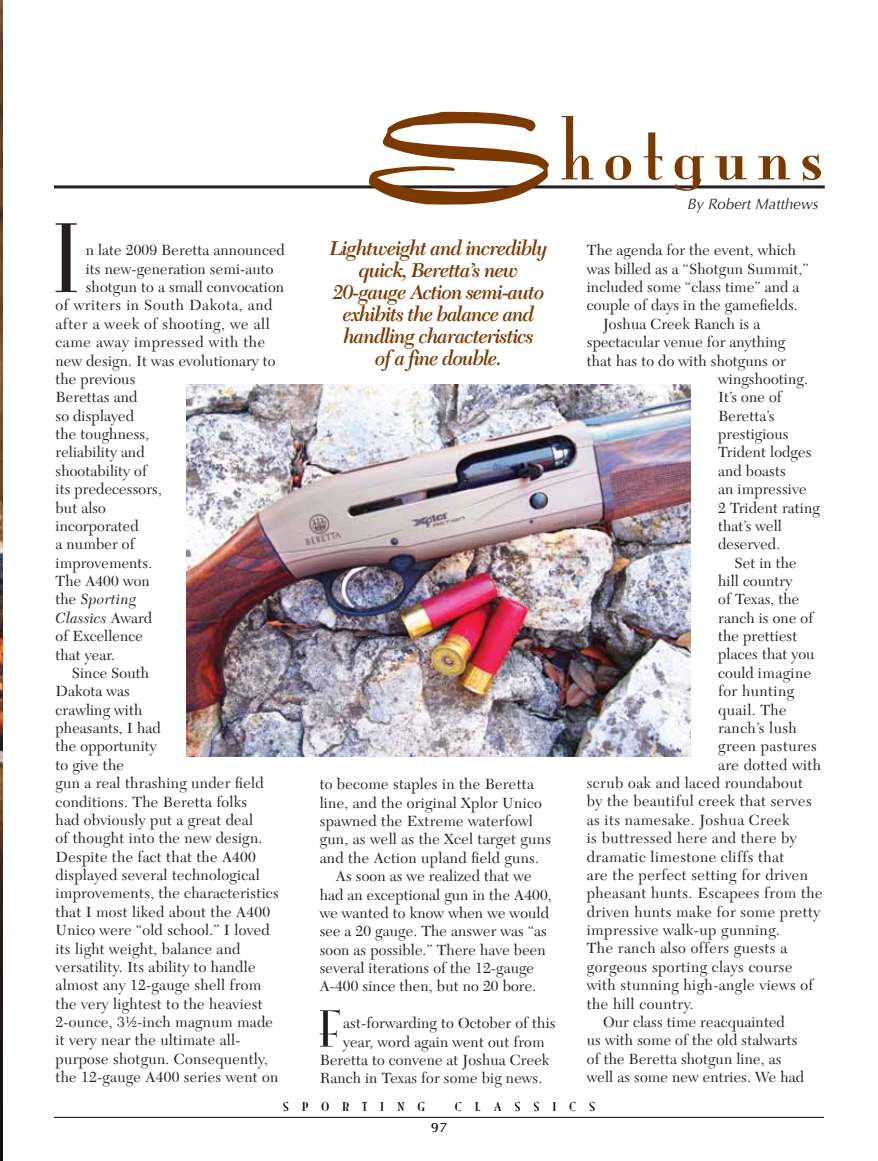
<style>
.page{position:relative;width:878px;height:1161px;background:#fff}
.page>*{position:absolute;margin:0;border:0;box-sizing:border-box;transform-origin:0 0}
.t1{font:103.2px "Mona Lisa Solid";color:#231f20}
.t2{font:96px "Mona Lisa Solid";letter-spacing:.1em;color:#7c3a00}
.t3{font:54.45px "Mona Lisa Solid";color:#231f20}
.t4{font:italic 600 21px/22.2px "New Caledonia";letter-spacing:-.05em;color:#7c3a00;text-align:center}
.t5{font:15.3px "New Caledonia";letter-spacing:.02em;color:#231f20}
.t6{font:15.3px "New Caledonia";letter-spacing:.04em;color:#231f20}
.t7{font:italic 15.3px "New Caledonia";letter-spacing:.01em;color:#231f20}
.t8{font:italic 15px "Optima";color:#231f20}
.t9{font:13.5px "Mona Lisa Solid";letter-spacing:1em;color:#231f20}
.t10{font:13.5px "Optima";color:#231f20}
.s1{font-style:normal}
.s2{font-family:"Dragonwick";font-size:121.65px}
</style>
<div class="page">
<hr style="left:54px;top:1117px;width:770px;height:1px;background:#231f20">
<img style="left:187px;top:385px;width:504px;height:372px">
<hr style="left:54px;top:185px;width:770px;height:3px;background:#231f20">
<img style="left:0;top:0;width:2px;height:1161px">
<p class="t1" style="left:53px;top:207px;width:27px">I</p>
<p class="t5" style="left:86px;top:241px;width:200px">n late 2009 Beretta announced</p>
<p class="t5" style="left:86px;top:260px;width:189px">its new-generation semi-auto</p>
<p class="t5" style="left:86px;top:278px;width:200px">shotgun to a small convocation</p>
<p class="t6" style="left:55px;top:297px;width:218px">of writers in South Dakota, and</p>
<p class="t6" style="left:55px;top:315px;width:216px">after a week of shooting, we all</p>
<p class="t6" style="left:55px;top:333px;width:211px">came away impressed with the</p>
<p class="t5" style="left:55px;top:352px;width:221px">new design. It was evolutionary to</p>
<p class="t5" style="left:55px;top:370px;width:81px">the previous</p>
<p class="t5" style="left:55px;top:388px;width:83px">Berettas and</p>
<p class="t5" style="left:55px;top:407px;width:80px">so displayed</p>
<p class="t5" style="left:55px;top:425px;width:95px">the toughness,</p>
<p class="t5" style="left:55px;top:443px;width:91px">reliability and</p>
<p class="t5" style="left:55px;top:462px;width:93px">shootability of</p>
<p class="t5" style="left:55px;top:480px;width:108px">its predecessors,</p>
<p class="t5" style="left:55px;top:499px;width:52px">but also</p>
<p class="t5" style="left:55px;top:517px;width:85px">incorporated</p>
<p class="t5" style="left:55px;top:535px;width:80px">a number of</p>
<p class="t5" style="left:55px;top:554px;width:98px">improvements.</p>
<p class="t5" style="left:55px;top:572px;width:96px">The A400 won</p>
<p class="t7" style="left:55px;top:591px;width:82px"><span class="s1">the</span> Sporting</p>
<p class="t7" style="left:55px;top:609px;width:98px">Classics <span class="s1">Award</span></p>
<p class="t5" style="left:55px;top:627px;width:89px">of Excellence</p>
<p class="t5" style="left:55px;top:646px;width:61px">that year.</p>
<p class="t5" style="left:72px;top:664px;width:79px">Since South</p>
<p class="t5" style="left:55px;top:682px;width:76px">Dakota was</p>
<p class="t5" style="left:55px;top:701px;width:88px">crawling with</p>
<p class="t5" style="left:55px;top:719px;width:107px">pheasants, I had</p>
<p class="t5" style="left:55px;top:737px;width:103px">the opportunity</p>
<p class="t5" style="left:55px;top:756px;width:70px">to give the</p>
<p class="t5" style="left:55px;top:774px;width:210px">gun a real thrashing under field</p>
<p class="t5" style="left:55px;top:793px;width:193px">conditions. The Beretta folks</p>
<p class="t5" style="left:55px;top:811px;width:199px">had obviously put a great deal</p>
<p class="t5" style="left:55px;top:829px;width:208px">of thought into the new design.</p>
<p class="t5" style="left:55px;top:848px;width:202px">Despite the fact that the A400</p>
<p class="t5" style="left:55px;top:866px;width:206px">displayed several technological</p>
<p class="t5" style="left:55px;top:884px;width:225px">improvements, the characteristics</p>
<p class="t5" style="left:55px;top:903px;width:216px">that I most liked about the A400</p>
<p class="t5" style="left:55px;top:921px;width:216px">Unico were “old school.” I loved</p>
<p class="t5" style="left:55px;top:940px;width:186px">its light weight, balance and</p>
<p class="t5" style="left:55px;top:958px;width:201px">versatility. Its ability to handle</p>
<p class="t5" style="left:55px;top:976px;width:207px">almost any 12-gauge shell from</p>
<p class="t5" style="left:55px;top:995px;width:208px">the very lightest to the heaviest</p>
<p class="t5" style="left:55px;top:1013px;width:219px">2-ounce, 3½-inch magnum made</p>
<p class="t5" style="left:55px;top:1031px;width:186px">it very near the ultimate all-</p>
<p class="t5" style="left:55px;top:1050px;width:214px">purpose shotgun. Consequently,</p>
<p class="t5" style="left:55px;top:1068px;width:224px">the 12-gauge A400 series went on</p>
<p class="t2" style="left:360px;top:100px;width:464px"><span class="s2">S</span>hotguns</p>
<p class="t8" style="left:687px;top:196px;width:133px">By Robert Matthews</p>
<p class="t4" style="left:330px;top:237px;width:220px">Lightweight and incredibly quick, Beretta’s new<br>20-gauge Action semi-auto exhibits the balance and handling characteristics<br>of a fine double.</p>
<p class="t5" style="left:320px;top:775px;width:216px">to become staples in the Beretta</p>
<p class="t5" style="left:320px;top:794px;width:224px">line, and the original Xplor Unico</p>
<p class="t5" style="left:320px;top:812px;width:215px">spawned the Extreme waterfowl</p>
<p class="t5" style="left:320px;top:831px;width:233px">gun, as well as the Xcel target guns</p>
<p class="t5" style="left:320px;top:849px;width:221px">and the Action upland field guns.</p>
<p class="t5" style="left:336px;top:867px;width:197px">As soon as we realized that we</p>
<p class="t5" style="left:320px;top:886px;width:233px">had an exceptional gun in the A400,</p>
<p class="t5" style="left:320px;top:904px;width:231px">we wanted to know when we would</p>
<p class="t5" style="left:320px;top:922px;width:229px">see a 20 gauge. The answer was “as</p>
<p class="t5" style="left:320px;top:941px;width:227px">soon as possible.” There have been</p>
<p class="t5" style="left:320px;top:959px;width:216px">several iterations of the 12-gauge</p>
<p class="t5" style="left:320px;top:978px;width:218px">A-400 since then, but no 20 bore.</p>
<p class="t3" style="left:318px;top:1002px;width:23px">F</p>
<p class="t5" style="left:343px;top:1014px;width:214px">ast-forwarding to October of this</p>
<p class="t5" style="left:343px;top:1033px;width:203px">year, word again went out from</p>
<p class="t5" style="left:320px;top:1051px;width:231px">Beretta to convene at Joshua Creek</p>
<p class="t5" style="left:320px;top:1069px;width:224px">Ranch in Texas for some big news.</p>
<p class="t5" style="left:587px;top:241px;width:211px">The agenda for the event, which</p>
<p class="t5" style="left:587px;top:260px;width:223px">was billed as a “Shotgun Summit,”</p>
<p class="t5" style="left:587px;top:278px;width:214px">included some “class time” and a</p>
<p class="t5" style="left:587px;top:296px;width:212px">couple of days in the gamefields.</p>
<p class="t5" style="left:603px;top:315px;width:159px">Joshua Creek Ranch is a</p>
<p class="t5" style="left:587px;top:333px;width:200px">spectacular venue for anything</p>
<p class="t5" style="left:587px;top:352px;width:200px">that has to do with shotguns or</p>
<p class="t5" style="left:718px;top:370px;width:91px">wingshooting.</p>
<p class="t5" style="left:718px;top:388px;width:65px">It’s one of</p>
<p class="t5" style="left:718px;top:407px;width:58px">Beretta’s</p>
<p class="t5" style="left:718px;top:425px;width:72px">prestigious</p>
<p class="t5" style="left:718px;top:443px;width:95px">Trident lodges</p>
<p class="t5" style="left:718px;top:462px;width:69px">and boasts</p>
<p class="t5" style="left:718px;top:480px;width:90px">an impressive</p>
<p class="t5" style="left:718px;top:499px;width:103px">2 Trident rating</p>
<p class="t5" style="left:718px;top:517px;width:65px">that’s well</p>
<p class="t5" style="left:718px;top:535px;width:63px">deserved.</p>
<p class="t5" style="left:734px;top:554px;width:64px">Set in the</p>
<p class="t5" style="left:718px;top:572px;width:76px">hill country</p>
<p class="t5" style="left:718px;top:590px;width:83px">of Texas, the</p>
<p class="t5" style="left:718px;top:609px;width:97px">ranch is one of</p>
<p class="t5" style="left:718px;top:627px;width:81px">the prettiest</p>
<p class="t5" style="left:718px;top:646px;width:98px">places that you</p>
<p class="t5" style="left:718px;top:664px;width:94px">could imagine</p>
<p class="t5" style="left:718px;top:682px;width:77px">for hunting</p>
<p class="t5" style="left:718px;top:701px;width:70px">quail. The</p>
<p class="t5" style="left:718px;top:719px;width:80px">ranch’s lush</p>
<p class="t5" style="left:718px;top:737px;width:100px">green pastures</p>
<p class="t5" style="left:718px;top:756px;width:104px">are dotted with</p>
<p class="t5" style="left:587px;top:774px;width:218px">scrub oak and laced roundabout</p>
<p class="t5" style="left:587px;top:793px;width:226px">by the beautiful creek that serves</p>
<p class="t5" style="left:587px;top:811px;width:204px">as its namesake. Joshua Creek</p>
<p class="t5" style="left:587px;top:829px;width:211px">is buttressed here and there by</p>
<p class="t5" style="left:587px;top:848px;width:199px">dramatic limestone cliffs that</p>
<p class="t5" style="left:587px;top:866px;width:223px">are the perfect setting for driven</p>
<p class="t5" style="left:587px;top:884px;width:237px">pheasant hunts. Escapees from the</p>
<p class="t5" style="left:587px;top:903px;width:235px">driven hunts make for some pretty</p>
<p class="t5" style="left:587px;top:921px;width:195px">impressive walk-up gunning.</p>
<p class="t5" style="left:587px;top:940px;width:202px">The ranch also offers guests a</p>
<p class="t5" style="left:587px;top:958px;width:207px">gorgeous sporting clays course</p>
<p class="t5" style="left:587px;top:976px;width:228px">with stunning high-angle views of</p>
<p class="t5" style="left:587px;top:995px;width:108px">the hill country.</p>
<p class="t5" style="left:603px;top:1013px;width:183px">Our class time reacquainted</p>
<p class="t5" style="left:587px;top:1031px;width:212px">us with some of the old stalwarts</p>
<p class="t5" style="left:587px;top:1050px;width:196px">of the Beretta shotgun line, as</p>
<p class="t5" style="left:587px;top:1068px;width:219px">well as some new entries. We had</p>
<p class="t9" style="left:283px;top:1100px;width:143px">SPORTING</p>
<p class="t9" style="left:455px;top:1100px;width:141px">CLASSICS</p>
<p class="t10" style="left:431px;top:1120px;width:18px">97</p>
</div>
